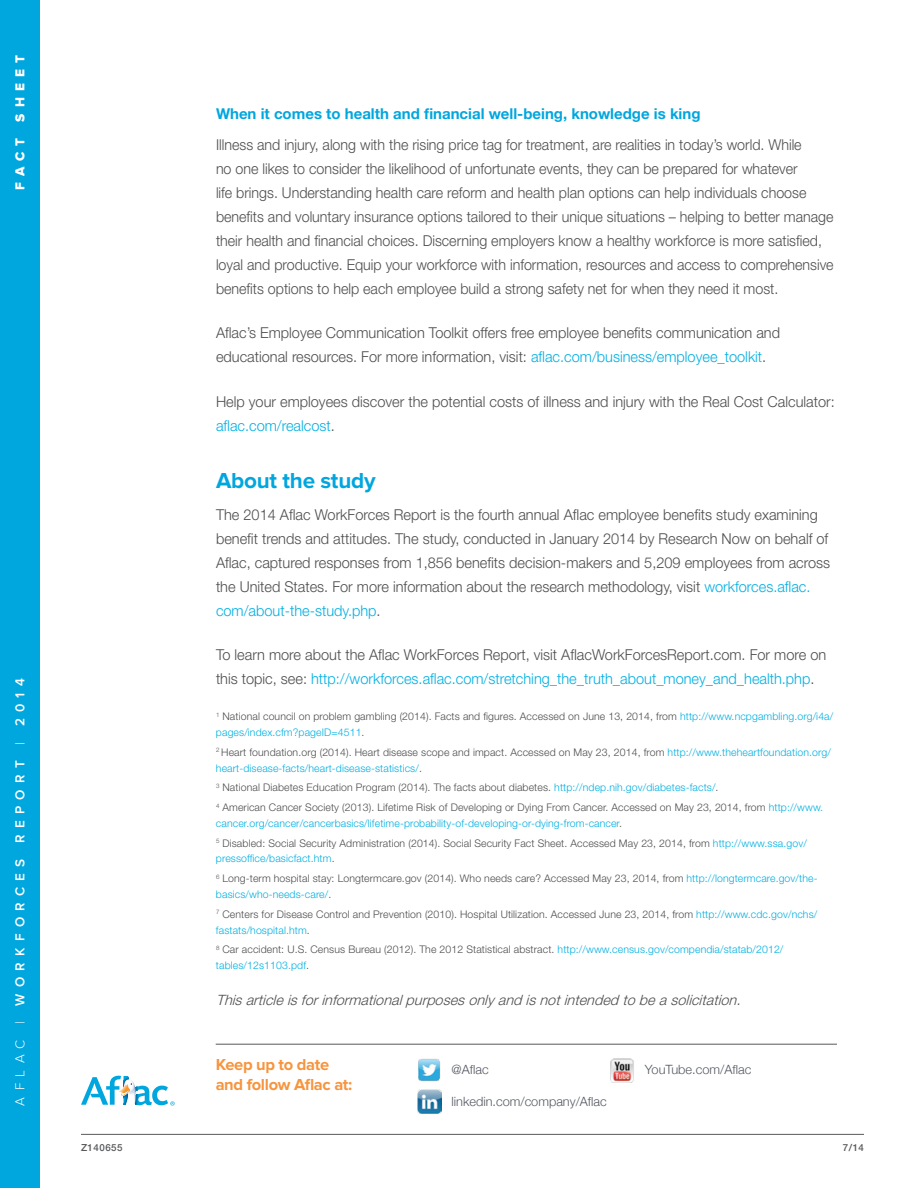
<style>
.page{position:relative;width:918px;height:1188px;background:#fff}
.page>*{position:absolute;margin:0;border:0;box-sizing:border-box;transform-origin:0 0}
.t1{font:700 22.5px "Proxima Nova";letter-spacing:-.01em;color:#00a6de}
.t2{font:700 16.5px/19.5px "Proxima Nova";letter-spacing:-.02em;color:#f7943e}
.t3{font:300 15px/24px "Helvetica Neue LT Std";color:#4d4d4f}
.t4{font:300 15px/24px "Helvetica Neue LT Std";color:#4d4d4f;scale:.95 1}
.t5{font:700 15px "Helvetica Neue LT Std";color:#00a6de}
.t6{font:italic 300 14.25px "Helvetica Neue LT Std";color:#4d4d4f}
.t7{font:600 13.5px "Proxima Nova";letter-spacing:.465em;color:#fff}
.t8{font:13.5px "Proxima Nova Extrabld";letter-spacing:.465em;color:#fff}
.t9{font:300 12.75px "Helvetica Neue";color:#545861}
.t10{font:300 10.5px/19.8px "Helvetica Neue LT Std";letter-spacing:.01em;color:#4d4d4f}
.t11{font:300 10.5px/19.8px "Helvetica Neue LT Std";letter-spacing:.01em;color:#00afe2}
.t12{font:500 9.75px "Helvetica Neue LT Std";letter-spacing:.05em;color:#58595b}
.s1{font-weight:300}
.s2{color:#00afe2}
.s3{color:#4d4d4f}
</style>
<div class="page">
<hr style="left:81px;top:1134px;width:783px;height:1px;background:#58595b">
<svg style="left:81px;top:1076px;width:94px;height:30px"></svg>
<div style="left:0;top:0;width:40px;height:1188px;background:#00a6de"></div>
<img style="left:610px;top:1058px;width:24px;height:25px">
<hr style="left:216px;top:1044px;width:621px;height:1px;background:#58595b">
<img style="left:418px;top:1058px;width:23px;height:24px">
<img style="left:417px;top:1089px;width:24px;height:25px">
<p class="t8" style="left:12px;top:190px;width:137px;rotate:-90deg">FACT SHEET</p>
<p class="t7" style="left:12px;top:1106px;width:429px;rotate:-90deg"><span class="s1">AFLAC |</span> WORKFORCES REPORT <span class="s1">|</span> 2014</p>
<p class="t5" style="left:216px;top:104px;width:486px">When it comes to health and financial well-being, knowledge is king</p>
<p class="t4" style="left:216px;top:133px;width:652px">Illness and injury, along with the rising price tag for treatment, are realities in today’s world. While<br>no one likes to consider the likelihood of unfortunate events, they can be prepared for whatever<br>life brings. Understanding health care reform and health plan options can help individuals choose benefits and voluntary insurance options tailored to their unique situations – helping to better manage their health and financial choices. Discerning employers know a healthy workforce is more satisfied, loyal and productive. Equip your workforce with information, resources and access to comprehensive benefits options to help each employee build a strong safety net for when they need it most.</p>
<p class="t3" style="left:216px;top:321px;width:566px">Aflac’s Employee Communication Toolkit offers free employee benefits communication and educational resources. For more information, visit: <span class="s2">aflac.com/business/employee_toolkit</span>.</p>
<p class="t3" style="left:216px;top:389px;width:620px">Help your employees discover the potential costs of illness and injury with the Real Cost Calculator: <span class="s2">aflac.com/realcost</span>.</p>
<h1 class="t1" style="left:216px;top:468px;width:161px">About the study</h1>
<p class="t3" style="left:216px;top:502px;width:616px">The 2014 Aflac WorkForces Report is the fourth annual Aflac employee benefits study examining benefit trends and attitudes. The study, conducted in January 2014 by Research Now on behalf of Aflac, captured responses from 1,856 benefits decision-makers and 5,209 employees from across the United States. For more information about the research methodology, visit <span class="s2">workforces.aflac. com/about-the-study.php</span>.</p>
<p class="t3" style="left:216px;top:643px;width:612px">To learn more about the Aflac WorkForces Report, visit AflacWorkForcesReport.com. For more on this topic, see: <span class="s2">http://workforces.aflac.com/stretching_the_truth_about_money_and_health.php</span>.</p>
<p class="t10" style="left:216px;top:708px;width:619px;line-height:15.8px"><sup>1</sup> National council on problem gambling (2014). Facts and figures. Accessed on June 13, 2014, from <span class="s2">http://www.ncpgambling.org/i4a/ pages/index.cfm?pageID=4511</span>.</p>
<p class="t10" style="left:216px;top:744px;width:616px;line-height:15.8px"><sup>2</sup> Heart foundation.org (2014). Heart disease scope and impact. Accessed on May 23, 2014, from <span class="s2">http://www.theheartfoundation.org/ heart-disease-facts/heart-disease-statistics/</span>.</p>
<p class="t10" style="left:216px;top:777px;width:609px"><sup>3</sup> National Diabetes Education Program (2014). The facts about diabetes. <span class="s2">http://ndep.nih.gov/diabetes-facts/</span>.<br><sup>4</sup> American Cancer Society (2013). Lifetime Risk of Developing or Dying From Cancer. Accessed on May 23, 2014, from <span class="s2">http://www.</span></p>
<p class="t11" style="left:216px;top:813px;width:592px">cancer.org/cancer/cancerbasics/lifetime-probability-of-developing-or-dying-from-cancer<span class="s3">.<br></span><sup>5</sup> <span class="s3">Disabled: Social Security Administration (2014). Social Security Fact Sheet. Accessed May 23, 2014, from</span> http://www.ssa.gov/</p>
<p class="t10" style="left:216px;top:849px;width:603px"><span class="s2">pressoffice/basicfact.htm</span>.<br><sup>6</sup> Long-term hospital stay: Longtermcare.gov (2014). Who needs care? Accessed May 23, 2014, from <span class="s2">http://longtermcare.gov/the-</span></p>
<p class="t10" style="left:216px;top:884px;width:603px"><span class="s2">basics/who-needs-care/</span>.<br><sup>7</sup> Centers for Disease Control and Prevention (2010). Hospital Utilization. Accessed June 23, 2014, from <span class="s2">http://www.cdc.gov/nchs/</span></p>
<p class="t11" style="left:216px;top:920px;width:569px">fastats/hospital.htm<span class="s3">.<br></span><sup>8</sup> <span class="s3">Car accident: U.S. Census Bureau (2012). The 2012 Statistical abstract.</span> http://www.census.gov/compendia/statab/2012/</p>
<p class="t11" style="left:216px;top:955px;width:95px">tables/12s1103.pdf<span class="s3">.</span></p>
<p class="t6" style="left:216px;top:991px;width:530px">Thisarticleisforinformationalpurposesonly and isnotintended tobeasolicitation.</p>
<p class="t2" style="left:216px;top:1055px;width:138px">Keep up to date and follow Aflac at:</p>
<p class="t9" style="left:452px;top:1059px;width:39px">@Aflac</p>
<p class="t9" style="left:645px;top:1059px;width:108px">YouTube.com/Aflac</p>
<p class="t9" style="left:452px;top:1092px;width:157px">linkedin.com/company/Aflac</p>
<p class="t12" style="left:81px;top:1142px;width:43px">Z140655</p>
<p class="t12" style="left:843px;top:1142px;width:23px">7/14</p>
</div>
